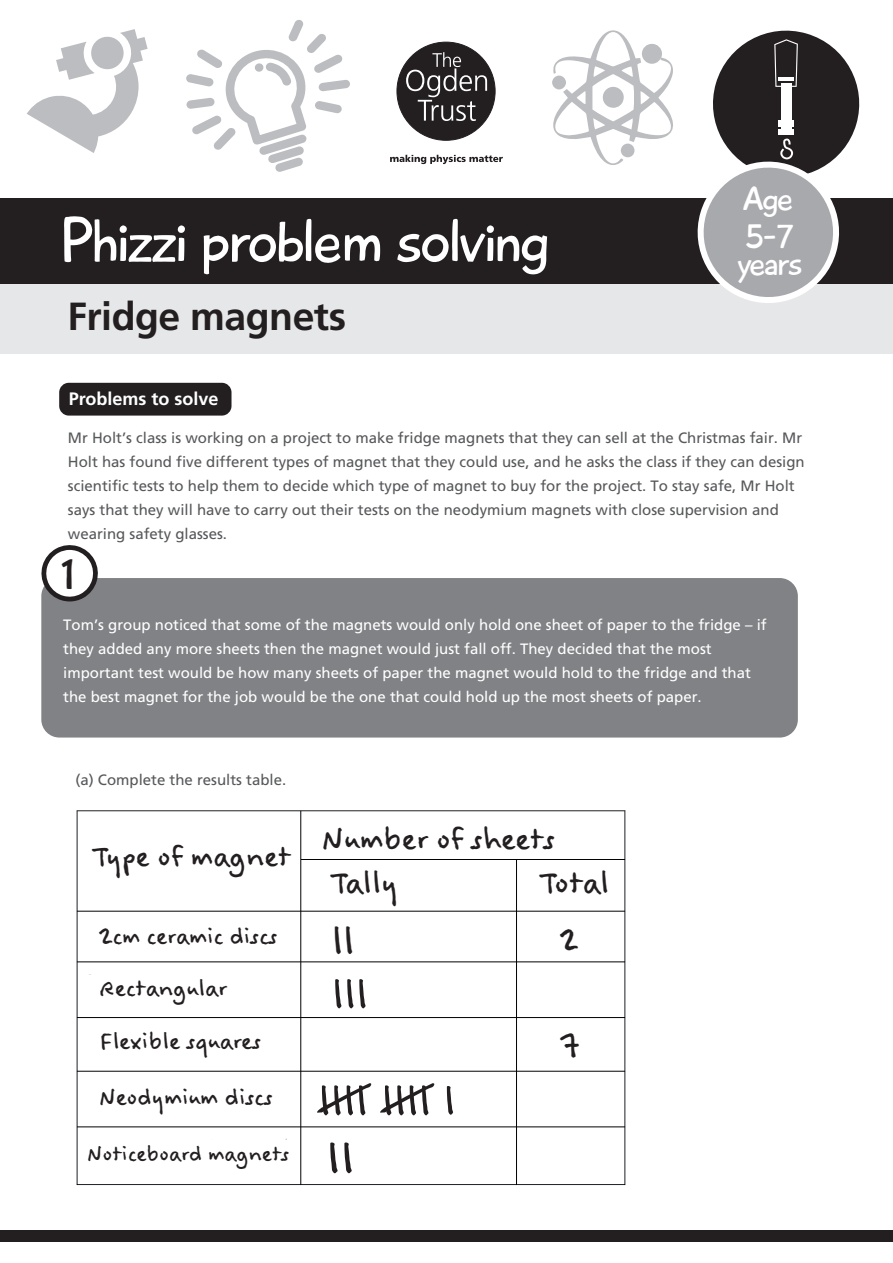
<style>
.page{position:relative;width:893px;height:1263px;background:#fff}
.page>*{position:absolute;margin:0;border:0;box-sizing:border-box;transform-origin:0 0}
.t1{font:63px "Playtime With Hot Toddies";letter-spacing:-.03em;color:#fff}
.t2{font:55.35px "Felt Tip Woman";color:#231f20;scale:1.09 1}
.t3{font:54px "Felt Tip Woman";letter-spacing:-.03em;color:#231f20}
.t4{font:52.5px "Felt Tip Woman";color:#231f20}
.t5{font:49.95px "Felt Tip Woman";color:#231f20}
.t6{font:44.55px "Playtime With Hot Toddies";color:#231f20}
.t7{font:40.5px/57.4px "Felt Tip Woman";letter-spacing:-.03em;color:#231f20;text-align:center}
.t8{font:39.6px "Felt Tip Woman";letter-spacing:-.03em;color:#231f20}
.t9{font:700 39.15px "Frutiger";letter-spacing:-.015em;color:#231f20}
.t10{font:34.5px/38.4px "Playtime With Hot Toddies";letter-spacing:-.06em;color:#fff}
.t11{font:30px/52.3px "Felt Tip Woman";letter-spacing:-.03em;color:#231f20}
.t12{font:27.45px "Felt Tip Woman";letter-spacing:-.03em;color:#231f20}
.t13{font:700 18px "Frutiger";color:#fff}
.t14{font:15px/24px "Frutiger";color:#57585a}
.t15{font:15px/24px "Frutiger";color:#fff}
.s1{font-size:51.75px}
</style>
<div class="page">
<div style="left:41px;top:578px;width:757px;height:159px;background:#808285;border-radius:18px"></div>
<div style="left:59px;top:383px;width:172px;height:33px;background:#231f20;border-radius:10px"></div>
<div style="left:0;top:269px;width:893px;height:85px;background:#e6e7e9"></div>
<div style="left:0;top:198px;width:893px;height:85px;background:#231f20"></div>
<svg style="left:27px;top:29px;width:121px;height:124px"></svg>
<svg style="left:553px;top:30px;width:120px;height:135px"></svg>
<div style="left:552px;top:76px;width:14px;height:13px;background:#bcbdc0;border-radius:50%"></div>
<div style="left:621px;top:144px;width:13px;height:13px;background:#bcbdc0;border-radius:50%"></div>
<div style="left:603px;top:87px;width:21px;height:21px;background:#bcbdc0;border-radius:50%"></div>
<svg style="left:186px;top:20px;width:164px;height:152px"></svg>
<div style="left:0;top:1230px;width:893px;height:12px;background:#231f20"></div>
<svg style="left:41px;top:545px;width:57px;height:57px"></svg>
<img style="left:76px;top:810px;width:550px;height:376px">
<div style="left:81px;top:818px;width:194px;height:79px;background:#fff"></div>
<div style="left:307px;top:818px;width:217px;height:31px;background:#fff"></div>
<div style="left:307px;top:870px;width:195px;height:31px;background:#fff"></div>
<div style="left:307px;top:923px;width:195px;height:30px;background:#fff"></div>
<div style="left:81px;top:923px;width:208px;height:30px;background:#fff"></div>
<div style="left:524px;top:870px;width:71px;height:31px;background:#fff"></div>
<div style="left:524px;top:916px;width:71px;height:30px;background:#fff"></div>
<div style="left:307px;top:967px;width:195px;height:31px;background:#fff"></div>
<div style="left:307px;top:1083px;width:195px;height:31px;background:#fff"></div>
<div style="left:307px;top:1140px;width:195px;height:30px;background:#fff"></div>
<svg style="left:317px;top:1083px;width:55px;height:30px"></svg>
<svg style="left:380px;top:1083px;width:55px;height:30px"></svg>
<div style="left:524px;top:1022px;width:71px;height:30px;background:#fff"></div>
<div style="left:81px;top:975px;width:208px;height:30px;background:#fff"></div>
<div style="left:81px;top:1027px;width:208px;height:31px;background:#fff"></div>
<div style="left:81px;top:1140px;width:216px;height:30px;background:#fff"></div>
<div style="left:81px;top:1083px;width:208px;height:31px;background:#fff"></div>
<div style="left:397px;top:42px;width:98px;height:98px;background:#231f20;border-radius:50%"></div>
<svg style="left:406px;top:52px;width:81px;height:69px"></svg>
<svg style="left:390px;top:155px;width:113px;height:9px"></svg>
<svg style="left:685px;top:30px;width:188px;height:273px"></svg>
<h1 class="t1" style="left:59px;top:202px;width:493px">Phizzi problem solving</h1>
<h3 class="t9" style="left:67px;top:293px;width:280px">Fridge magnets</h3>
<p class="t13" style="left:69px;top:388px;width:151px">Problems to solve</p>
<h3 class="t10" style="left:743px;top:179px;width:52px">Age<br>5-7</h3>
<h3 class="t10" style="left:737px;top:245px;width:67px">years</h3>
<p class="t14" style="left:68px;top:426px;width:738px">Mr Holt’s class is working on a project to make fridge magnets that they can sell at the Christmas fair. Mr Holt has found five different types of magnet that they could use, and he asks the class if they can design scientific tests to help them to decide which type of magnet to buy for the project. To stay safe, Mr Holt says that they will have to carry out their tests on the neodymium magnets with close supervision and wearing safety glasses.</p>
<h3 class="t6" style="left:61px;top:547px;width:14px">1</h3>
<p class="t15" style="left:63px;top:612px;width:705px">Tom’s group noticed that some of the magnets would only hold one sheet of paper to the fridge – if they added any more sheets then the magnet would just fall off. They decided that the most important test would be how many sheets of paper the magnet would hold to the fridge and that the best magnet for the job would be the one that could hold up the most sheets of paper.</p>
<p class="t14" style="left:75px;top:767px;width:212px">(a) Complete the results table.</p>
<h3 class="t8" style="left:92px;top:816px;width:465px"><sub>Type</sub> <sub>of</sub> <sub>magnet</sub> Number of sheets</h3>
<h3 class="t7" style="left:331px;top:855px;width:69px">Tally</h3>
<h3 class="t5" style="left:331px;top:913px;width:26px">ll</h3>
<h3 class="t4" style="left:331px;top:965px;width:39px">lll</h3>
<h3 class="t7" style="left:540px;top:855px;width:72px">Total<br>2</h3>
<h3 class="t11" style="left:98px;top:911px;width:181px">2cm ceramic discs<br>Rectangular<br>Flexible squares</h3>
<h3 class="t11" style="left:98px;top:1072px;width:176px">Neodymium discs</h3>
<h3 class="t12" style="left:87px;top:1138px;width:205px">Noticeboard magnets</h3>
<h3 class="t7" style="left:559px;top:1015px;width:23px">7</h3>
<h3 class="t3" style="left:317px;top:1071px;width:140px">llll llll <span class="s1">l</span></h3>
<h2 class="t2" style="left:325px;top:1128px;width:29px">ll</h2>
</div>
